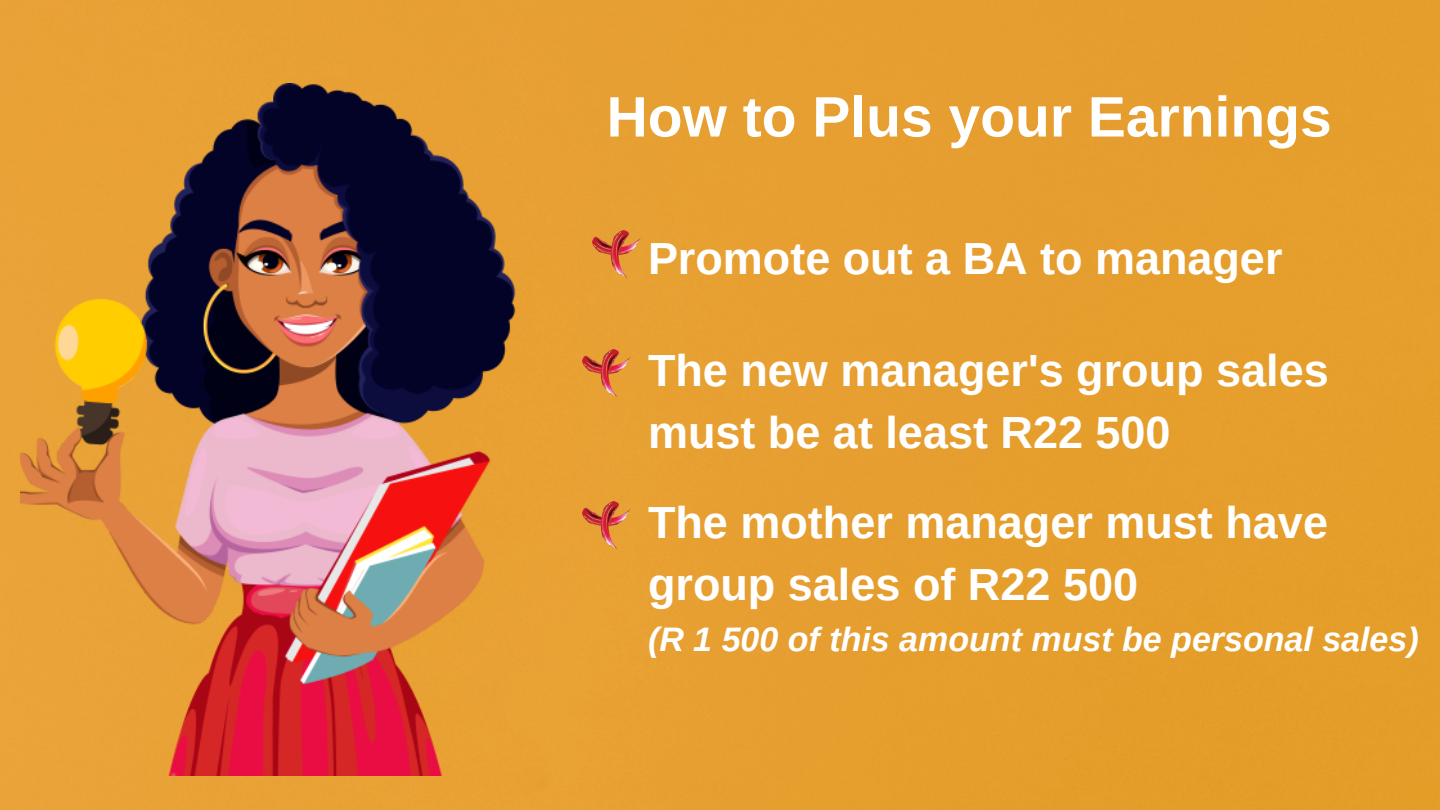
<style>
.page{position:relative;width:1440px;height:810px;background:#e69e2f}
.page>*{position:absolute;margin:0;border:0;box-sizing:border-box;transform-origin:0 0}
.t1{font:700 57px "Arimo";color:#fff}
.t2{font:700 45px/62.2px "Arimo";color:#fff}
.t3{font:italic 700 34px "Arimo";color:#fff}
</style>
<div class="page">
<img style="left:20px;top:84px;width:608px;height:691px">
<img style="left:587px;top:225px;width:61px;height:60px">
<img style="left:576px;top:344px;width:61px;height:61px">
<img style="left:576px;top:496px;width:61px;height:60px">
<img style="left:0;top:775px;width:35px;height:35px">
<p class="t1" style="left:607px;top:85px;width:727px">How to Plus your Earnings</p>
<p class="t2" style="left:648px;top:227px;width:636px">Promote out a BA to manager</p>
<p class="t2" style="left:648px;top:339px;width:682px">The new manager's group sales must be at least R22 500</p>
<p class="t2" style="left:648px;top:491px;width:682px">The mother manager must have group sales of R22 500</p>
<p class="t3" style="left:648px;top:620px;width:772px">(R 1 500 of this amount must be personal sales)</p>
</div>
